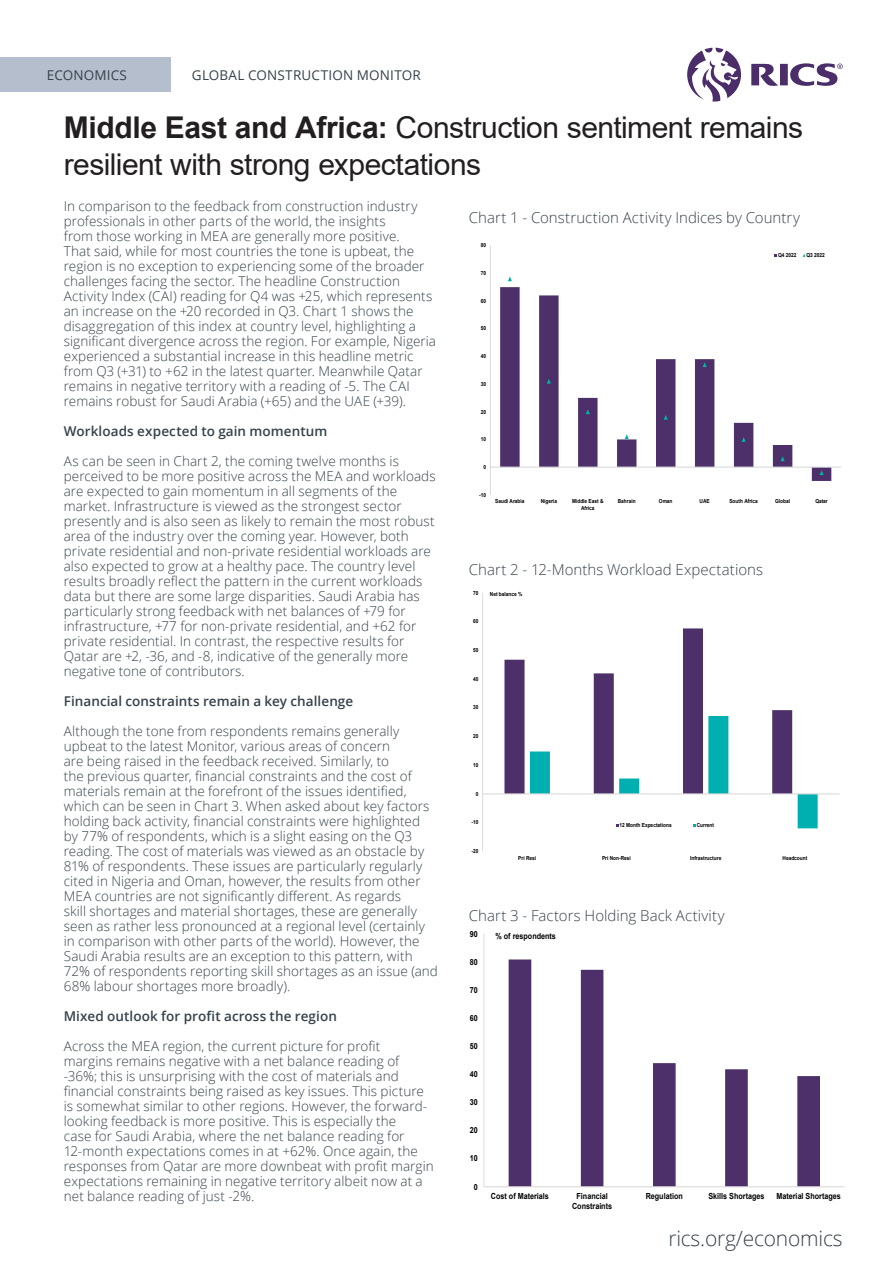
<style>
.page{position:relative;width:893px;height:1263px;background:#fff}
.page>*{position:absolute;margin:0;border:0;box-sizing:border-box;transform-origin:0 0}
.Document_Cover_Sub-t{font:30px/37.5px "Arial";letter-spacing:-.02em;color:#231f20}
.t1{font:300 21px "Open Sans";letter-spacing:-.01em;color:#36414a}
.Chart_description_te{font:300 15px "Open Sans";letter-spacing:.005em;color:#36424a}
.Paragraph_Style{font:300 13.5px/15px "Open Sans";letter-spacing:.005em;color:#36424a}
.Paragraph_Style-2{font:600 13.5px "Open Sans";letter-spacing:.005em;color:#36424a}
.t2{font:13.5px "Open Sans";letter-spacing:.015em;color:#36424a}
.t3{font:700 8.4px/9.6px "Arial";color:#000;text-align:center;scale:.86 1}
.t4{font:700 5.55px/6.4px "Arial";color:#000;text-align:center;scale:.86 1}
.s1{font-weight:700}
</style>
<div class="page">
<div style="left:0;top:58px;width:171px;height:34px;background:#b4becd"></div>
<svg style="left:687px;top:48px;width:156px;height:54px"></svg>
<svg style="left:500px;top:287px;width:331px;height:194px"></svg>
<hr style="left:490px;top:246px;width:1px;height:249px;background:#d9d9d9">
<hr style="left:490px;top:467px;width:351px;height:1px;background:#d9d9d9">
<svg style="left:508px;top:276px;width:4px;height:5px"></svg>
<svg style="left:547px;top:379px;width:4px;height:5px"></svg>
<svg style="left:586px;top:409px;width:4px;height:5px"></svg>
<svg style="left:625px;top:434px;width:4px;height:5px"></svg>
<svg style="left:664px;top:415px;width:4px;height:5px"></svg>
<svg style="left:703px;top:362px;width:4px;height:5px"></svg>
<svg style="left:742px;top:437px;width:4px;height:5px"></svg>
<svg style="left:781px;top:456px;width:4px;height:5px"></svg>
<svg style="left:819px;top:470px;width:5px;height:5px"></svg>
<svg style="left:504px;top:628px;width:288px;height:166px"></svg>
<hr style="left:482px;top:593px;width:1px;height:258px;background:#d9d9d9">
<hr style="left:483px;top:794px;width:357px;height:1px;background:#d9d9d9">
<svg style="left:530px;top:716px;width:288px;height:112px"></svg>
<svg style="left:509px;top:959px;width:311px;height:227px"></svg>
<hr style="left:484px;top:934px;width:1px;height:253px;background:#d9d9d9">
<hr style="left:484px;top:1186px;width:361px;height:1px;background:#d9d9d9">
<p class="t2" style="left:47px;top:66px;width:82px">ECONOMICS</p>
<p class="t2" style="left:192px;top:66px;width:230px">GLOBAL CONSTRUCTION MONITOR</p>
<p class="Document_Cover_Sub-t" style="left:64px;top:108px;width:741px"><span class="s1">Middle East and Africa:</span> Construction sentiment remains resilient with strong expectations</p>
<p class="Paragraph_Style" style="left:64px;top:198px;width:374px">In comparison to the feedback from construction industry professionals in other parts of the world, the insights<br>from those working in MEA are generally more positive.<br>That said, while for most countries the tone is upbeat, the region is no exception to experiencing some of the broader challenges facing the sector. The headline Construction Activity Index (CAI) reading for Q4 was +25, which represents an increase on the +20 recorded in Q3. Chart 1 shows the disaggregation of this index at country level, highlighting a significant divergence across the region. For example, Nigeria experienced a substantial increase in this headline metric from Q3 (+31) to +62 in the latest quarter. Meanwhile Qatar remains in negative territory with a reading of -5. The CAI remains robust for Saudi Arabia (+65) and the UAE (+39).</p>
<p class="Paragraph_Style-2" style="left:64px;top:422px;width:265px">Workloads expected to gain momentum</p>
<p class="Paragraph_Style" style="left:64px;top:453px;width:373px">As can be seen in Chart 2, the coming twelve months is perceived to be more positive across the MEA and workloads are expected to gain momentum in all segments of the market. Infrastructure is viewed as the strongest sector presently and is also seen as likely to remain the most robust area of the industry over the coming year. However, both private residential and non-private residential workloads are also expected to grow at a healthy pace. The country level results broadly reflect the pattern in the current workloads data but there are some large disparities. Saudi Arabia has particularly strong feedback with net balances of +79 for infrastructure, +77 for non-private residential, and +62 for private residential. In contrast, the respective results for Qatar are +2, -36, and -8, indicative of the generally more negative tone of contributors.</p>
<p class="Paragraph_Style-2" style="left:64px;top:692px;width:291px">Financial constraints remain a key challenge</p>
<p class="Paragraph_Style" style="left:64px;top:723px;width:376px">Although the tone from respondents remains generally upbeat to the latest Monitor, various areas of concern<br>are being raised in the feedback received. Similarly, to<br>the previous quarter, financial constraints and the cost of materials remain at the forefront of the issues identified, which can be seen in Chart 3. When asked about key factors holding back activity, financial constraints were highlighted<br>by 77% of respondents, which is a slight easing on the Q3 reading. The cost of materials was viewed as an obstacle by 81% of respondents. These issues are particularly regularly cited in Nigeria and Oman, however, the results from other MEA countries are not significantly different. As regards<br>skill shortages and material shortages, these are generally seen as rather less pronounced at a regional level (certainly in comparison with other parts of the world). However, the Saudi Arabia results are an exception to this pattern, with 72% of respondents reporting skill shortages as an issue (and 68% labour shortages more broadly).</p>
<p class="Paragraph_Style-2" style="left:64px;top:1007px;width:275px">Mixed outlook for profit across the region</p>
<p class="Paragraph_Style" style="left:64px;top:1038px;width:372px">Across the MEA region, the current picture for profit<br>margins remains negative with a net balance reading of -36%; this is unsurprising with the cost of materials and financial constraints being raised as key issues. This picture is somewhat similar to other regions. However, the forward&shy;looking feedback is more positive. This is especially the<br>case for Saudi Arabia, where the net balance reading for 12-month expectations comes in at +62%. Once again, the responses from Qatar are more downbeat with profit margin expectations remaining in negative territory albeit now at a net balance reading of just -2%.</p>
<p class="Chart_description_te" style="left:469px;top:207px;width:333px">Chart 1 - Construction Activity Indices by Country</p>
<p class="t4" style="left:481px;top:242px;width:8px">80</p>
<p class="t4" style="left:481px;top:270px;width:8px">70</p>
<p class="t4" style="left:481px;top:298px;width:8px">60</p>
<p class="t4" style="left:481px;top:325px;width:8px">50</p>
<p class="t4" style="left:481px;top:353px;width:8px">40</p>
<p class="t4" style="left:481px;top:381px;width:8px">30</p>
<p class="t4" style="left:481px;top:408px;width:8px">20</p>
<p class="t4" style="left:778px;top:252px;width:23px">Q4 2022</p>
<p class="t4" style="left:806px;top:252px;width:23px">Q3 2022</p>
<p class="t4" style="left:481px;top:436px;width:8px">10</p>
<p class="t4" style="left:484px;top:464px;width:5px">0</p>
<p class="t4" style="left:479px;top:491px;width:10px">-10</p>
<p class="t4" style="left:495px;top:498px;width:36px">Saudi Arabia</p>
<p class="t4" style="left:541px;top:498px;width:20px">Nigeria</p>
<p class="t4" style="left:572px;top:498px;width:38px">Middle East &amp;<br>Africa</p>
<p class="t4" style="left:618px;top:498px;width:22px">Bahrain</p>
<p class="t4" style="left:659px;top:498px;width:17px">Oman</p>
<p class="t4" style="left:700px;top:498px;width:13px">UAE</p>
<p class="t4" style="left:729px;top:498px;width:35px">South Africa</p>
<p class="t4" style="left:775px;top:498px;width:19px">Global</p>
<p class="t4" style="left:815px;top:498px;width:16px">Qatar</p>
<p class="Chart_description_te" style="left:469px;top:560px;width:296px">Chart 2 - 12-Months Workload Expectations</p>
<p class="t4" style="left:473px;top:589px;width:8px">70</p>
<p class="t4" style="left:473px;top:618px;width:8px">60</p>
<p class="t4" style="left:473px;top:647px;width:8px">50</p>
<p class="t4" style="left:473px;top:676px;width:8px">40</p>
<p class="t4" style="left:473px;top:704px;width:8px">30</p>
<p class="t4" style="left:473px;top:733px;width:8px">20</p>
<p class="t4" style="left:473px;top:762px;width:8px">10</p>
<p class="t4" style="left:476px;top:790px;width:5px">0</p>
<p class="t4" style="left:472px;top:819px;width:10px">-10</p>
<p class="t4" style="left:472px;top:848px;width:10px">-20</p>
<p class="t4" style="left:490px;top:591px;width:39px">Net balance %</p>
<p class="t4" style="left:619px;top:822px;width:62px">12 Month Expectations</p>
<p class="t4" style="left:697px;top:822px;width:22px">Current</p>
<p class="t4" style="left:518px;top:855px;width:22px">Pri Resi</p>
<p class="t4" style="left:602px;top:855px;width:35px">Pri Non-Resi</p>
<p class="t4" style="left:690px;top:855px;width:38px">Infrastructure</p>
<p class="t4" style="left:782px;top:855px;width:30px">Headcount</p>
<p class="Chart_description_te" style="left:469px;top:905px;width:257px">Chart 3 - Factors Holding Back Activity</p>
<p class="t3" style="left:470px;top:929px;width:11px">90</p>
<p class="t3" style="left:470px;top:957px;width:11px">80</p>
<p class="t3" style="left:470px;top:985px;width:11px">70</p>
<p class="t3" style="left:470px;top:1013px;width:11px">60</p>
<p class="t3" style="left:470px;top:1041px;width:11px">50</p>
<p class="t3" style="left:470px;top:1069px;width:11px">40</p>
<p class="t3" style="left:470px;top:1097px;width:11px">30</p>
<p class="t3" style="left:470px;top:1125px;width:11px">20</p>
<p class="t3" style="left:470px;top:1154px;width:11px">10</p>
<p class="t3" style="left:474px;top:1182px;width:6px">0</p>
<p class="t3" style="left:495px;top:931px;width:72px">% of respondents</p>
<p class="t3" style="left:491px;top:1192px;width:69px">Cost of Materials</p>
<p class="t3" style="left:572px;top:1192px;width:48px">Financial<br>Constraints</p>
<p class="t3" style="left:646px;top:1192px;width:45px">Regulation</p>
<p class="t3" style="left:708px;top:1192px;width:67px">Skills Shortages</p>
<p class="t3" style="left:776px;top:1192px;width:76px">Material Shortages</p>
<h2 class="t1" style="left:668px;top:1223px;width:176px">rics.org/economics</h2>
</div>
